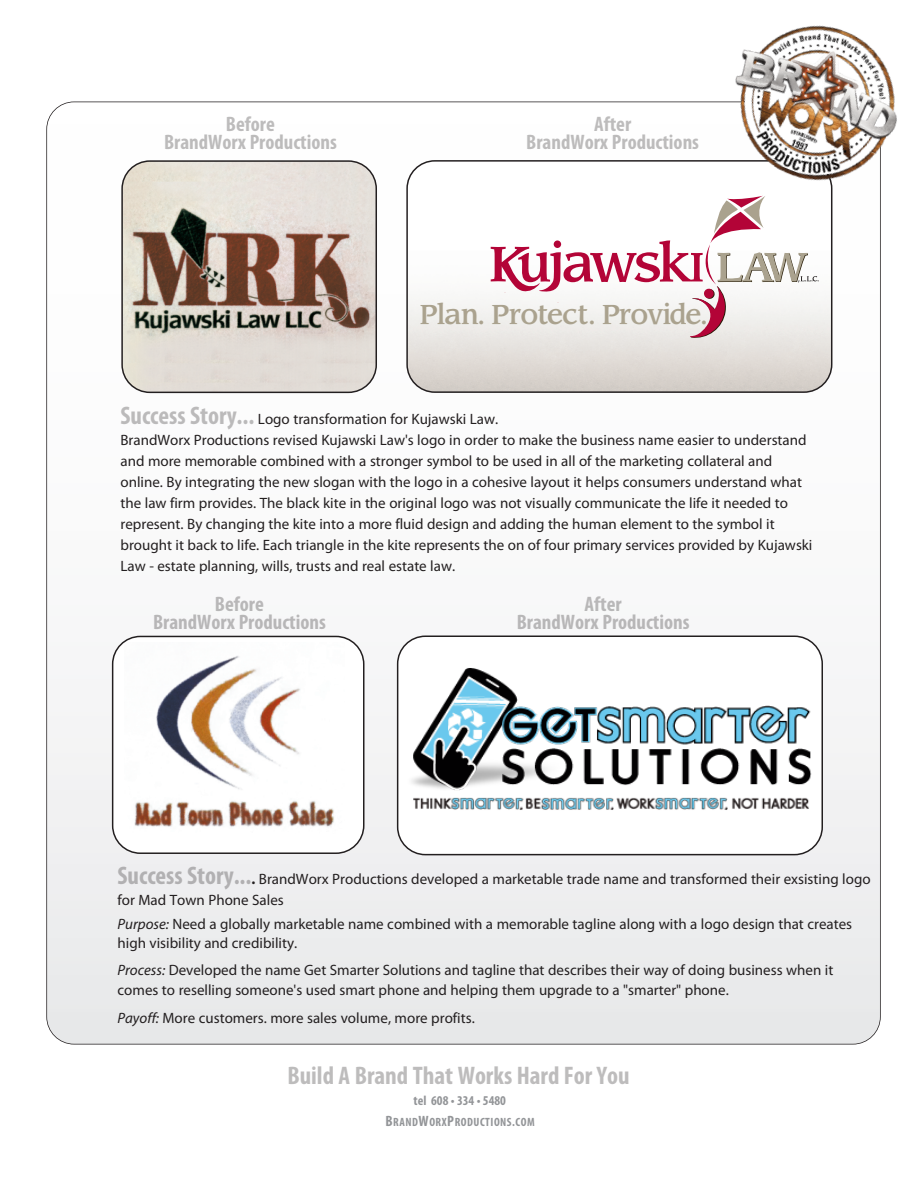
<style>
.page{position:relative;width:918px;height:1188px;background:#fff}
.page>*{position:absolute;margin:0;border:0;box-sizing:border-box;transform-origin:0 0}
.t1{font:26.55px "Advisor Medium SSK";letter-spacing:.01em;color:#aaa28e}
.t2{font:700 condensed 25.5px "Myriad Pro";color:rgb(35 31 32/.3)}
.t3{font:700 condensed 21px/18px "Myriad Pro";color:rgb(35 31 32/.3);text-align:center}
.t4{font:15px/21px "Myriad Pro";color:#231f20}
.t5{font:700 condensed 13.5px "Myriad Pro";color:#939598}
.t6{font:700 condensed 12px "Myriad Pro";letter-spacing:.045em;color:#939598}
.s1{font-weight:700;font-stretch:condensed;font-size:25.5px;color:rgb(35 31 32/.3)}
.s2{font-weight:700}
.s3{font-style:italic}
.s4{font-size:15px}
</style>
<div class="page">
<div style="left:47px;top:102px;width:833px;height:942px;background:linear-gradient(to right,#f5f6f6,#f4f4f5);border-radius:27px"></div>
<svg style="left:121px;top:160px;width:256px;height:233px"></svg>
<svg style="left:406px;top:160px;width:426px;height:233px"></svg>
<svg style="left:112px;top:636px;width:252px;height:218px"></svg>
<svg style="left:397px;top:636px;width:426px;height:219px"></svg>
<svg style="left:491px;top:196px;width:328px;height:142px"></svg>
<img style="left:726px;top:25px;width:171px;height:167px">
<h3 class="t3" style="left:164px;top:117px;width:174px">Before<br>BrandWorx Productions</h3>
<h3 class="t3" style="left:526px;top:117px;width:174px">After<br>BrandWorx Productions</h3>
<h1 class="t1" style="left:421px;top:303px;width:288px">Plan. Protect. Provide.</h1>
<p class="t4" style="left:120px;top:410px;width:693px"><span class="s1">Success Story...</span> Logo transformation for Kujawski Law.<br>BrandWorx Productions revised Kujawski Law's logo in order to make the business name easier to understand and more memorable combined with a stronger symbol to be used in all of the marketing collateral and online. By integrating the new slogan with the logo in a cohesive layout it helps consumers understand what the law firm provides. The black kite in the original logo was not visually communicate the life it needed to represent. By changing the kite into a more fluid design and adding the human element to the symbol it brought it back to life. Each triangle in the kite represents the on of four primary services provided by Kujawski Law - estate planning, wills, trusts and real estate law.</p>
<h3 class="t3" style="left:153px;top:597px;width:174px">Before<br>BrandWorx Productions</h3>
<h3 class="t3" style="left:517px;top:597px;width:174px">After<br>BrandWorx Productions</h3>
<p class="t4" style="left:118px;top:870px;width:755px"><span class="s1">Success Story...</span><span class="s2">.</span> BrandWorx Productions developed a marketable trade name and transformed their exsisting logo for Mad Town Phone Sales</p>
<p class="t4" style="left:118px;top:915px;width:736px;line-height:19.5px"><span class="s3">Purpose:</span> Need a globally marketable name combined with a memorable tagline along with a logo design that creates high visibility and credibility.</p>
<p class="t4" style="left:118px;top:962px;width:717px;line-height:19.5px"><span class="s3">Process:</span> Developed the name Get Smarter Solutions and tagline that describes their way of doing business when it comes to reselling someone's used smart phone and helping them upgrade to a "smarter" phone.</p>
<p class="t4" style="left:118px;top:1009px;width:359px"><span class="s3">Payoff:</span> More customers. more sales volume, more profits.</p>
<h2 class="t2" style="left:287px;top:1066px;width:344px">Build A Brand That Works Hard For You</h2>
<p class="t5" style="left:414px;top:1096px;width:94px">tel 608 • 334 • 5480</p>
<p class="t6" style="left:385px;top:1118px;width:151px"><span class="s4">B</span>RAND<span class="s4">W</span>ORX<span class="s4">P</span>RODUCTIONS.COM</p>
</div>
